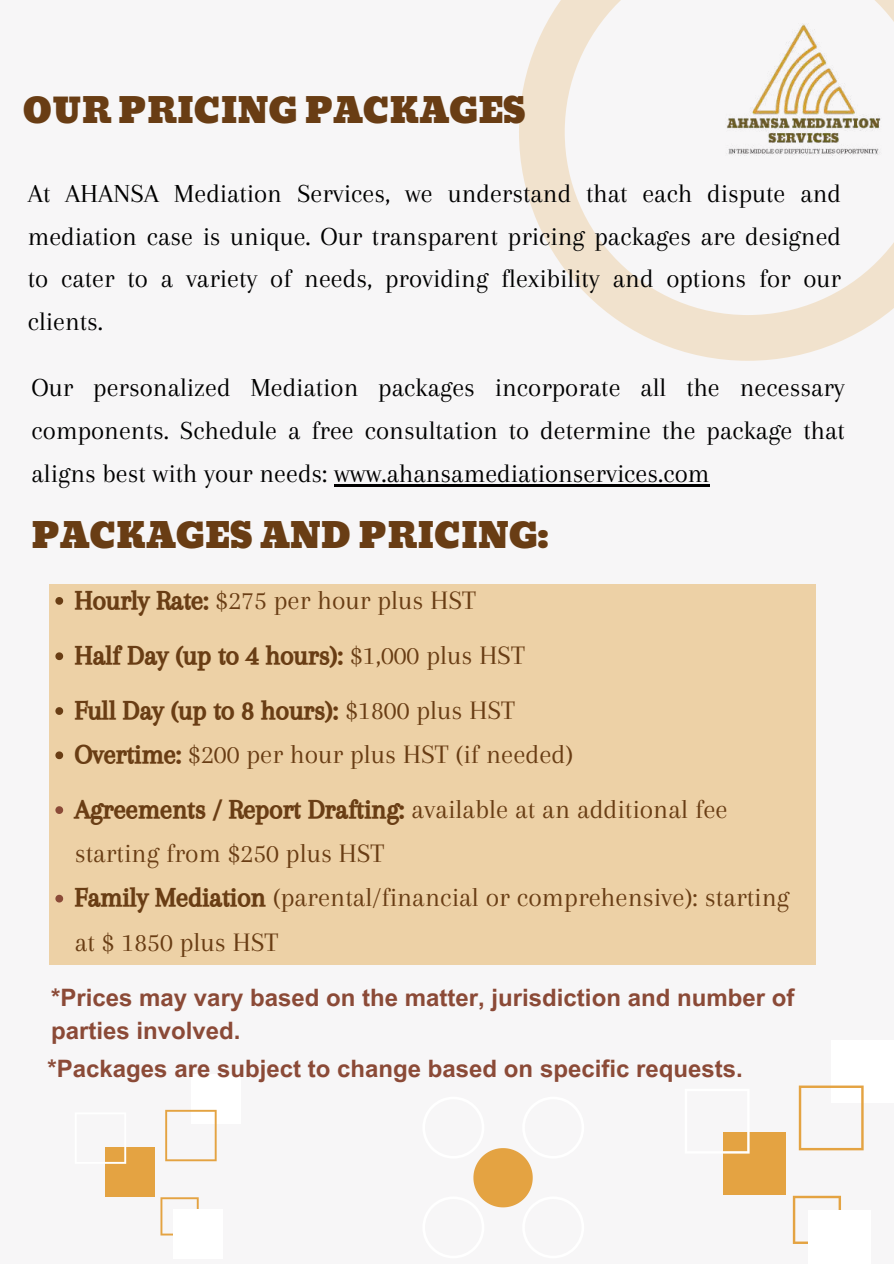
<style>
.page{position:relative;width:894px;height:1264px;background:#fff}
.page>*{position:absolute;margin:0;border:0;box-sizing:border-box;transform-origin:0 0}
.t1{font:34.5px "Bevan";color:#693d14}
.t2{font:27.6px/44.2px "Arapey";color:#693d14}
.t3{font:27.6px/54.8px "CA Generated";color:#693d14}
.t4{font:27px/42.8px "Arapey";color:#000;text-align:justify}
.t5{font:700 24px/32.7px "Arial MT Pro";color:#8b4a37}
.s1{font-family:"CA Generated"}
.s2{font-family:"Arapey"}
</style>
<div class="page">
<div style="left:0;top:0;width:893px;height:1263px;background:#f7f6f7"></div>
<svg style="left:519px;top:0;width:374px;height:360px"></svg>
<svg style="left:473px;top:1148px;width:60px;height:60px"></svg>
<div style="left:191px;top:1074px;width:49px;height:49px;background:#fff"></div>
<div style="left:105px;top:1147px;width:49px;height:49px;background:#e4a342"></div>
<svg style="left:165px;top:1109px;width:51px;height:52px"></svg>
<svg style="left:160px;top:1197px;width:39px;height:38px"></svg>
<svg style="left:105px;top:1147px;width:21px;height:16px"></svg>
<div style="left:173px;top:1208px;width:49px;height:50px;background:#fff"></div>
<div style="left:831px;top:1040px;width:62px;height:62px;background:#fff"></div>
<div style="left:722px;top:1132px;width:63px;height:62px;background:#e4a342"></div>
<svg style="left:798px;top:1085px;width:65px;height:65px"></svg>
<svg style="left:792px;top:1195px;width:48px;height:48px"></svg>
<svg style="left:722px;top:1132px;width:27px;height:21px"></svg>
<div style="left:808px;top:1210px;width:62px;height:53px;background:#fff"></div>
<img style="left:713px;top:12px;width:180px;height:155px">
<div style="left:49px;top:584px;width:766px;height:380px;background:#edd1a6"></div>
<svg style="left:55px;top:597px;width:8px;height:7px"></svg>
<svg style="left:55px;top:652px;width:8px;height:8px"></svg>
<svg style="left:55px;top:707px;width:8px;height:8px"></svg>
<svg style="left:55px;top:751px;width:8px;height:8px"></svg>
<svg style="left:55px;top:806px;width:8px;height:8px"></svg>
<svg style="left:55px;top:894px;width:8px;height:8px"></svg>
<hr style="left:334px;top:484px;width:375px;height:2px;background:#000">
<p class="t1" style="left:23px;top:83px;width:505px">OUR PRICING PACKAGES</p>
<p class="t4" style="left:28px;top:172px;width:814px">At AHANSA Mediation Services, we understand that each dispute and mediation case is unique. Our transparent pricing packages are designed to cater to a variety of needs, providing flexibility and options for our clients.</p>
<p class="t4" style="left:32px;top:366px;width:814px">Our personalized Mediation packages incorporate all the necessary components. Schedule a free consultation to determine the package that aligns best with your needs: www.ahansamediationservices.com</p>
<p class="t1" style="left:32px;top:508px;width:518px">PACKAGES AND PRICING:</p>
<p class="t2" style="left:75px;top:577px;width:402px"><span class="s1">Hourly Rate:</span> $275 per hour plus HST</p>
<p class="t3" style="left:75px;top:627px;width:451px">Half Day (up to 4 hours): <span class="s2">$1,000 plus HST<br></span>Full Day (up to 8 hours): <span class="s2">$1800 plus HST</span></p>
<p class="t2" style="left:75px;top:732px;width:500px"><span class="s1">Overtime:</span> $200 per hour plus HST (if needed)</p>
<p class="t3" style="left:75px;top:781px;width:654px">Agreements / Report Drafting: <span class="s2">available at an additional fee</span></p>
<p class="t2" style="left:75px;top:831px;width:716px">starting from $250 plus HST<br><span class="s1">Family Mediation</span> (parental/financial or comprehensive): starting at $ 1850 plus HST</p>
<p class="t5" style="left:51px;top:984px;width:744px">*Prices may vary based on the matter, jurisdiction and number of parties involved.</p>
<p class="t5" style="left:47px;top:1055px;width:696px">*Packages are subject to change based on specific requests.</p>
</div>
